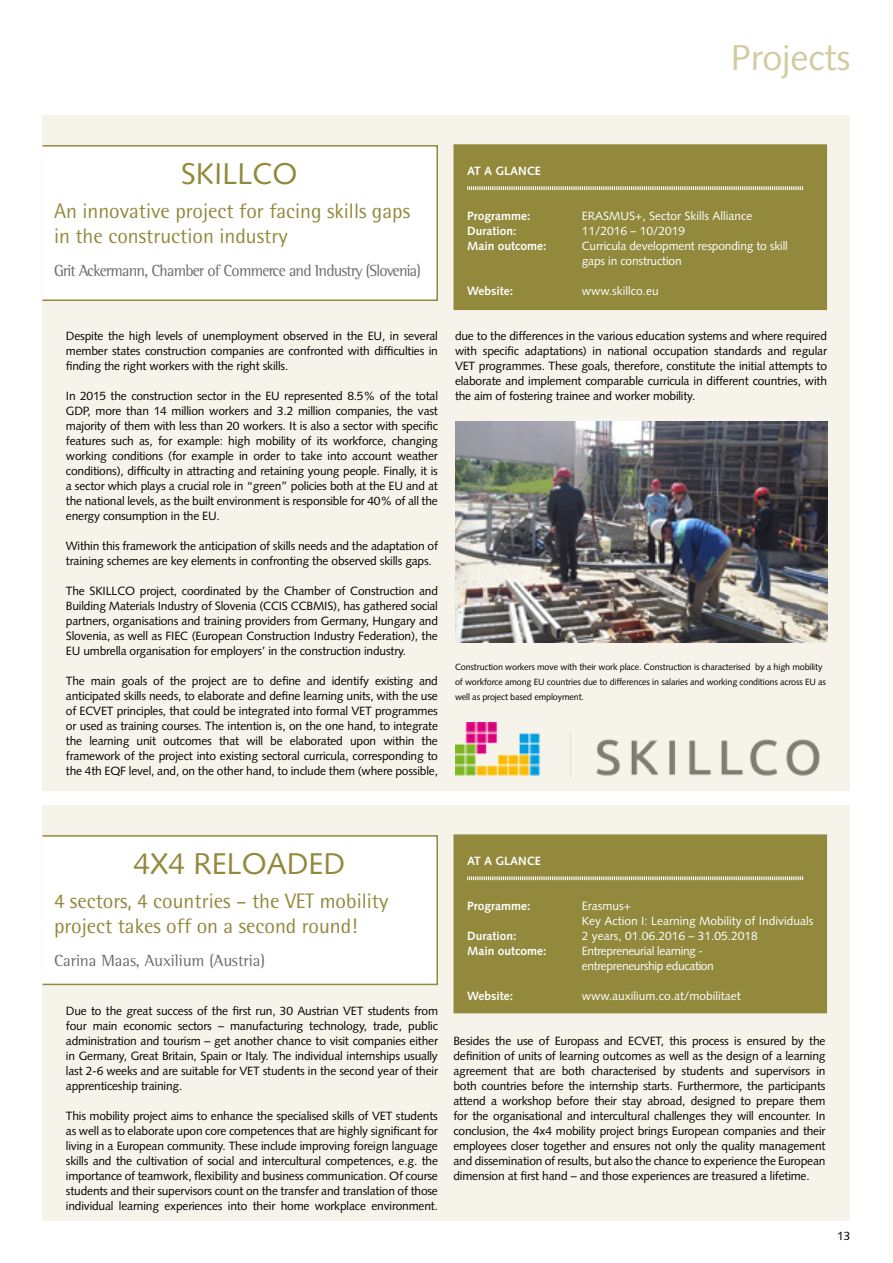
<style>
.page{position:relative;width:893px;height:1263px;background:#fff}
.page>*{position:absolute;margin:0;border:0;box-sizing:border-box;transform-origin:0 0}
.t1{font:36px "Syntax LT Std";color:#d1cba2}
.Articel_Projects_Bez{font:30px "Syntax LT Std";color:#92893c}
.Article_Projects_Sub{font:21px/25.2px "Rotis Semi Sans";color:#92893c}
.Author{font:16.5px "Rotis Semi Serif";letter-spacing:-.045em;color:#6b6d6d;scale:.96 1}
.Author-2{font:16.5px "Rotis Semi Serif";color:#6b6d6d}
.Fliesstext{font:12px/15px "Syntax LT Std";letter-spacing:-.015em;color:#000;text-align:justify}
.Fliesstext-2{font:12px "Syntax LT Std";color:#fff}
.Fliesstext-3{font:700 12px "Syntax LT Std";color:#fff}
.Fliesstext-4{font:12px "Syntax LT Std";letter-spacing:-.03em;color:#fff}
.Fliesstext-5{font:9px/15px "Syntax LT Std";letter-spacing:-.015em;color:#000}
</style>
<div class="page">
<div style="left:43px;top:115px;width:807px;height:675px;background:#f6f4ea"></div>
<div style="left:453px;top:144px;width:374px;height:166px;background:#92893c;border:2px solid #92893c"></div>
<svg style="left:467px;top:186px;width:336px;height:4px"></svg>
<div style="left:42px;top:145px;width:396px;height:156px;background:#fff;border:2px solid #92893c"></div>
<img style="left:455px;top:422px;width:372px;height:221px">
<img style="left:455px;top:722px;width:365px;height:55px">
<div style="left:43px;top:805px;width:807px;height:415px;background:#f6f4ea"></div>
<div style="left:453px;top:834px;width:374px;height:179px;background:#92893c;border:2px solid #92893c"></div>
<svg style="left:467px;top:876px;width:336px;height:4px"></svg>
<div style="left:42px;top:835px;width:396px;height:150px;background:#fff;border:2px solid #92893c"></div>
<h1 class="t1" style="left:731px;top:36px;width:121px">Projects</h1>
<p class="Articel_Projects_Bez" style="left:181px;top:156px;width:118px">SKILLCO</p>
<p class="Article_Projects_Sub" style="left:54px;top:198px;width:358px">An innovative project for facing skills gaps in the construction industry</p>
<p class="Author" style="left:54px;top:261px;width:384px">Grit Ackermann, Chamber of Commerce and Industry (Slovenia)</p>
<p class="Fliesstext" style="left:66px;top:328px;width:374px">Despite the high levels of unemployment observed in the EU, in several member states construction companies are confronted with difficulties in finding the right workers with the right skills.</p>
<p class="Fliesstext" style="left:66px;top:388px;width:374px">In 2015 the construction sector in the EU represented 8.5% of the total GDP, more than 14 million workers and 3.2 million companies, the vast majority of them with less than 20 workers. It is also a sector with specific features such as, for example: high mobility of its workforce, changing working conditions (for example in order to take into account weather conditions), difficulty in attracting and retaining young people. Finally, it is a sector which plays a crucial role in “green” policies both at the EU and at the national levels, as the built environment is responsible for 40% of all the energy consumption in the EU.</p>
<p class="Fliesstext" style="left:66px;top:538px;width:374px">Within this framework the anticipation of skills needs and the adaptation of training schemes are key elements in confronting the observed skills gaps.</p>
<p class="Fliesstext" style="left:66px;top:583px;width:374px">The SKILLCO project, coordinated by the Chamber of Construction and Building Materials Industry of Slovenia (CCIS CCBMIS), has gathered social partners, organisations and training providers from Germany, Hungary and Slovenia, as well as FIEC (European Construction Industry Federation), the EU umbrella organisation for employers’ in the construction industry.</p>
<p class="Fliesstext" style="left:66px;top:673px;width:374px">The main goals of the project are to define and identify existing and anticipated skills needs, to elaborate and define learning units, with the use of ECVET principles, that could be integrated into formal VET programmes or used as training courses. The intention is, on the one hand, to integrate the learning unit outcomes that will be elaborated upon within the framework of the project into existing sectoral curricula, corresponding to the 4th EQF level, and, on the other hand, to include them (where possible,</p>
<p class="Fliesstext-3" style="left:467px;top:164px;width:75px">AT A GLANCE</p>
<p class="Fliesstext-3" style="left:467px;top:209px;width:65px">Programme:</p>
<p class="Fliesstext-2" style="left:582px;top:209px;width:172px">ERASMUS+, Sector Skills Alliance</p>
<p class="Fliesstext-3" style="left:467px;top:224px;width:51px">Duration:</p>
<p class="Fliesstext-2" style="left:582px;top:224px;width:105px">11/2016 – 10/2019</p>
<p class="Fliesstext-3" style="left:467px;top:239px;width:81px">Main outcome:</p>
<p class="Fliesstext-2" style="left:582px;top:239px;width:208px">Curricula development responding to skill</p>
<p class="Fliesstext-2" style="left:582px;top:254px;width:101px">gaps in construction</p>
<p class="Fliesstext-3" style="left:467px;top:284px;width:48px">Website:</p>
<p class="Fliesstext-2" style="left:582px;top:284px;width:79px">www.skillco.eu</p>
<p class="Fliesstext" style="left:455px;top:328px;width:374px">due to the differences in the various education systems and where required with specific adaptations) in national occupation standards and regular VET programmes. These goals, therefore, constitute the initial attempts to elaborate and implement comparable curricula in different countries, with the aim of fostering trainee and worker mobility.</p>
<p class="Fliesstext-5" style="left:455px;top:659px;width:373px">Construction workers move with their work place. Construction is characterised by a high mobility of workforce among EU countries due to differences in salaries and working conditions across EU as well as project based employment.</p>
<p class="Articel_Projects_Bez" style="left:133px;top:846px;width:213px">4X4 RELOADED</p>
<p class="Article_Projects_Sub" style="left:54px;top:888px;width:336px">4 sectors, 4 countries – the VET mobility project takes off on a second round!</p>
<p class="Author-2" style="left:54px;top:951px;width:212px">Carina Maas, Auxilium (Austria)</p>
<p class="Fliesstext" style="left:66px;top:1003px;width:374px">Due to the great success of the first run, 30 Austrian VET students from four main economic sectors – manufacturing technology, trade, public administration and tourism – get another chance to visit companies either in Germany, Great Britain, Spain or Italy. The individual internships usually last 2-6 weeks and are suitable for VET students in the second year of their apprenticeship training.</p>
<p class="Fliesstext" style="left:66px;top:1108px;width:374px">This mobility project aims to enhance the specialised skills of VET students as well as to elaborate upon core competences that are highly significant for living in a European community. These include improving foreign language skills and the cultivation of social and intercultural competences, e.g. the importance of teamwork, flexibility and business communication. Of course students and their supervisors count on the transfer and translation of those individual learning experiences into their home workplace environment.</p>
<p class="Fliesstext-3" style="left:467px;top:854px;width:75px">AT A GLANCE</p>
<p class="Fliesstext-3" style="left:467px;top:899px;width:65px">Programme:</p>
<p class="Fliesstext-2" style="left:582px;top:899px;width:51px">Erasmus+</p>
<p class="Fliesstext-2" style="left:582px;top:914px;width:233px">Key Action I: Learning Mobility of Individuals</p>
<p class="Fliesstext-3" style="left:467px;top:929px;width:51px">Duration:</p>
<p class="Fliesstext-2" style="left:582px;top:929px;width:178px">2 years, 01.06.2016 – 31.05.2018</p>
<p class="Fliesstext-3" style="left:467px;top:944px;width:81px">Main outcome:</p>
<p class="Fliesstext-4" style="left:582px;top:944px;width:123px">Entrepreneurial learning -</p>
<p class="Fliesstext-4" style="left:582px;top:959px;width:134px">entrepreneurship education</p>
<p class="Fliesstext-3" style="left:467px;top:989px;width:48px">Website:</p>
<p class="Fliesstext-2" style="left:582px;top:989px;width:161px">www.auxilium.co.at/mobilitaet</p>
<p class="Fliesstext" style="left:453px;top:1033px;width:374px">Besides the use of Europass and ECVET, this process is ensured by the definition of units of learning outcomes as well as the design of a learning agreement that are both characterised by students and supervisors in both countries before the internship starts. Furthermore, the participants attend a workshop before their stay abroad, designed to prepare them for the organisational and intercultural challenges they will encounter. In conclusion, the 4x4 mobility project brings European companies and their employees closer together and ensures not only the quality management and dissemination of results, but also the chance to experience the European dimension at first hand – and those experiences are treasured a lifetime.</p>
<p class="Fliesstext" style="left:837px;top:1228px;width:15px">13</p>
</div>
